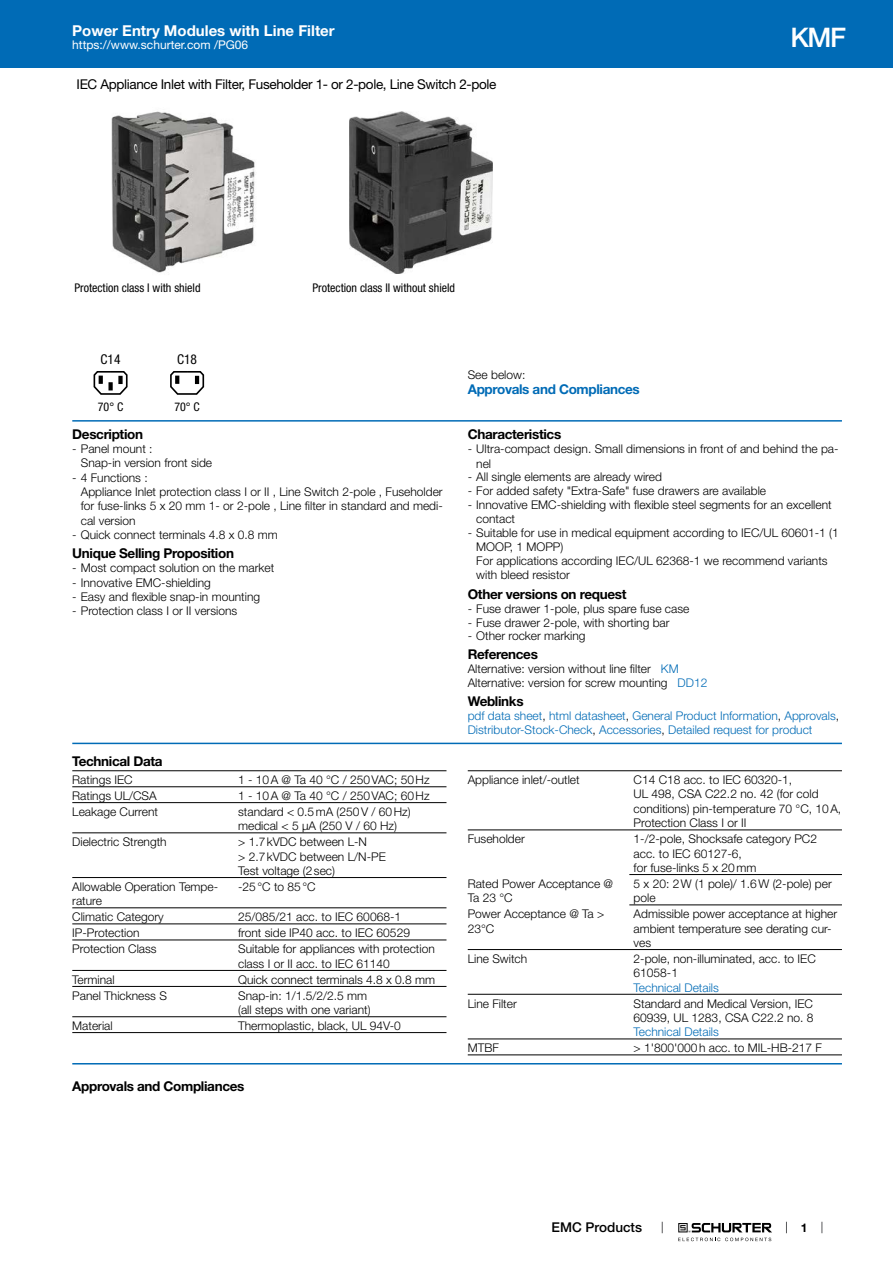
<style>
.page{position:relative;width:893px;height:1263px;background:#fff}
.page>*{position:absolute;margin:0;border:0;box-sizing:border-box;transform-origin:0 0}
.t1{font:500 27px "Helvetica Neue LT";color:#fff}
.t2{font:700 15px "Helvetica Neue LT";color:#fff}
.t3{font:700 13.5px "Helvetica Neue LT";letter-spacing:-.025em;color:#000}
.t4{font:13.5px "Helvetica Neue LT";letter-spacing:-.025em;color:#000}
.t5{font:700 13.5px "Helvetica Neue LT";letter-spacing:-.025em;color:#006bb6}
.t6{font:500 13.5px "Helvetica Neue LT";color:#000}
.t7{font:condensed 13.5px "Helvetica Neue LT";color:#000}
.t8{font:300 12px/14.4px "Helvetica Neue LT";color:#000}
.t9{font:300 12px/14.4px "Helvetica Neue LT";color:#006bb6}
.t10{font:condensed 12px "Helvetica Neue LT";color:#000}
.t11{font:12px "Helvetica Neue LT";color:#fff}
.t12{font:700 12px "Helvetica Neue LT";color:#000}
.s1{color:#006bb6}
.s2{color:#000}
</style>
<div class="page">
<svg style="left:678px;top:1223px;width:94px;height:18px"></svg>
<div style="left:0;top:0;width:893px;height:68px;background:#006bb6"></div>
<img style="left:111px;top:111px;width:144px;height:162px">
<img style="left:350px;top:111px;width:142px;height:163px">
<svg style="left:94px;top:371px;width:34px;height:24px"></svg>
<svg style="left:170px;top:371px;width:34px;height:24px"></svg>
<hr style="left:72px;top:420px;width:770px;height:2px;background:#006bb6">
<hr style="left:72px;top:743px;width:770px;height:1px;background:#006bb6">
<hr style="left:72px;top:770px;width:374px;height:1px;background:#000">
<hr style="left:72px;top:786px;width:374px;height:1px;background:#000">
<hr style="left:72px;top:802px;width:374px;height:1px;background:#000">
<hr style="left:72px;top:832px;width:374px;height:1px;background:#000">
<hr style="left:72px;top:877px;width:374px;height:1px;background:#000">
<hr style="left:72px;top:907px;width:374px;height:1px;background:#000">
<hr style="left:72px;top:923px;width:374px;height:1px;background:#000">
<hr style="left:72px;top:939px;width:374px;height:1px;background:#000">
<hr style="left:72px;top:970px;width:374px;height:1px;background:#000">
<hr style="left:72px;top:986px;width:374px;height:1px;background:#000">
<hr style="left:72px;top:1016px;width:374px;height:1px;background:#000">
<hr style="left:72px;top:1032px;width:374px;height:1px;background:#000">
<hr style="left:468px;top:770px;width:374px;height:1px;background:#000">
<hr style="left:468px;top:829px;width:374px;height:1px;background:#000">
<hr style="left:629px;top:874px;width:213px;height:1px;background:#000">
<hr style="left:629px;top:904px;width:213px;height:1px;background:#000">
<hr style="left:468px;top:949px;width:374px;height:1px;background:#000">
<hr style="left:468px;top:994px;width:374px;height:1px;background:#000">
<hr style="left:468px;top:1038px;width:374px;height:1px;background:#000">
<hr style="left:468px;top:1054px;width:374px;height:1px;background:#000">
<hr style="left:72px;top:1063px;width:770px;height:1px;background:#006bb6">
<p class="t2" style="left:72px;top:21px;width:264px">Power Entry Modules with Line Filter</p>
<p class="t11" style="left:72px;top:38px;width:178px">https://www.schurter.com /PG06</p>
<p class="t4" style="left:77px;top:76px;width:421px">IEC Appliance Inlet with Filter, Fuseholder 1- or 2-pole, Line Switch 2-pole</p>
<p class="t10" style="left:74px;top:281px;width:128px">Protection class I with shield</p>
<p class="t10" style="left:313px;top:281px;width:144px">Protection class II without shield</p>
<p class="t7" style="left:101px;top:351px;width:21px">C14</p>
<p class="t10" style="left:98px;top:400px;width:27px">70° C</p>
<p class="t7" style="left:177px;top:351px;width:21px">C18</p>
<p class="t10" style="left:174px;top:400px;width:27px">70° C</p>
<p class="t8" style="left:468px;top:368px;width:59px">See below:</p>
<p class="t5" style="left:468px;top:381px;width:174px">Approvals and Compliances</p>
<h1 class="t1" style="left:790px;top:21px;width:57px">KMF</h1>
<p class="t3" style="left:72px;top:426px;width:72px">Description</p>
<p class="t8" style="left:81px;top:441px;width:133px;text-indent:-9px">- Panel mount :<br>Snap-in version front side</p>
<p class="t8" style="left:81px;top:470px;width:364px;text-indent:-9px">- 4 Functions :<br>Appliance Inlet protection class I or II , Line Switch 2-pole , Fuseholder for fuse-links 5 x 20 mm 1‑ or 2‑pole , Line filter in standard and medi&shy;cal version</p>
<p class="t8" style="left:72px;top:528px;width:207px">- Quick connect terminals 4.8 x 0.8 mm</p>
<p class="t3" style="left:72px;top:545px;width:163px">Unique Selling Proposition</p>
<p class="t8" style="left:72px;top:560px;width:204px">- Most compact solution on the market</p>
<p class="t8" style="left:72px;top:575px;width:140px">- Innovative EMC-shielding</p>
<p class="t8" style="left:72px;top:589px;width:189px">- Easy and flexible snap-in mounting</p>
<p class="t8" style="left:72px;top:604px;width:166px">- Protection class I or II versions</p>
<p class="t3" style="left:72px;top:753px;width:92px">Technical Data</p>
<p class="t8" style="left:72px;top:772px;width:62px">Ratings IEC</p>
<p class="t8" style="left:238px;top:772px;width:193px">1 - 10A @ Ta 40 °C / 250VAC; 50Hz</p>
<p class="t8" style="left:72px;top:788px;width:86px">Ratings UL/CSA</p>
<p class="t8" style="left:238px;top:788px;width:193px">1 - 10A @ Ta 40 °C / 250VAC; 60Hz</p>
<p class="t8" style="left:72px;top:804px;width:87px">Leakage Current</p>
<p class="t8" style="left:238px;top:804px;width:174px">standard &lt; 0.5mA (250V / 60Hz) medical &lt; 5 µA (250 V / 60 Hz)</p>
<p class="t8" style="left:72px;top:834px;width:96px">Dielectric Strength</p>
<p class="t8" style="left:238px;top:834px;width:149px">&gt; 1.7kVDC between L-N<br>&gt; 2.7kVDC between L/N-PE<br>Test voltage (2sec)</p>
<p class="t8" style="left:72px;top:879px;width:147px">Allowable Operation Tempe&shy;rature</p>
<p class="t8" style="left:238px;top:879px;width:79px">-25°C to 85°C</p>
<p class="t8" style="left:72px;top:909px;width:93px">Climatic Category</p>
<p class="t8" style="left:238px;top:909px;width:164px">25/085/21 acc. to IEC 60068-1</p>
<p class="t8" style="left:72px;top:925px;width:69px">IP-Protection</p>
<p class="t8" style="left:238px;top:925px;width:173px">front side IP40 acc. to IEC 60529</p>
<p class="t8" style="left:72px;top:941px;width:86px">Protection Class</p>
<p class="t8" style="left:238px;top:941px;width:198px">Suitable for appliances with protection class I or II acc. to IEC 61140</p>
<p class="t8" style="left:72px;top:972px;width:44px">Terminal</p>
<p class="t8" style="left:238px;top:972px;width:199px">Quick connect terminals 4.8 x 0.8 mm</p>
<p class="t8" style="left:72px;top:988px;width:96px">Panel Thickness S</p>
<p class="t8" style="left:238px;top:988px;width:134px">Snap-in: 1/1.5/2/2.5 mm (all steps with one variant)</p>
<p class="t8" style="left:72px;top:1018px;width:42px">Material</p>
<p class="t8" style="left:238px;top:1018px;width:164px">Thermoplastic, black, UL 94V-0</p>
<p class="t3" style="left:72px;top:1077px;width:174px">Approvals and Compliances</p>
<p class="t3" style="left:468px;top:426px;width:95px">Characteristics</p>
<p class="t8" style="left:476px;top:441px;width:364px;text-indent:-9px">- Ultra-compact design. Small dimensions in front of and behind the pa&shy;nel</p>
<p class="t8" style="left:468px;top:470px;width:196px">- All single elements are already wired</p>
<p class="t8" style="left:468px;top:483px;width:300px">- For added safety "Extra-Safe" fuse drawers are available</p>
<p class="t8" style="left:476px;top:497px;width:357px;text-indent:-9px">- Innovative EMC-shielding with flexible steel segments for an excellent contact</p>
<p class="t8" style="left:476px;top:525px;width:364px;text-indent:-9px">- Suitable for use in medical equipment according to IEC/UL 60601-1 (1<br>MOOP, 1 MOPP)<br>For applications according IEC/UL 62368-1 we recommend variants with bleed resistor</p>
<p class="t3" style="left:468px;top:586px;width:160px">Other versions on request</p>
<p class="t8" style="left:468px;top:601px;width:223px">- Fuse drawer 1-pole, plus spare fuse case</p>
<p class="t8" style="left:468px;top:615px;width:203px">- Fuse drawer 2-pole, with shorting bar</p>
<p class="t8" style="left:468px;top:628px;width:119px">- Other rocker marking</p>
<p class="t3" style="left:468px;top:646px;width:72px">References</p>
<p class="t8" style="left:468px;top:662px;width:241px;line-height:13.8px">Alternative: version without line filter <span class="s1">KM<br></span>Alternative: version for screw mounting <span class="s1">DD12</span></p>
<p class="t3" style="left:468px;top:693px;width:57px">Weblinks</p>
<p class="t9" style="left:468px;top:708px;width:373px">pdf data sheet<span class="s2">,</span> html datasheet<span class="s2">,</span> General Product Information<span class="s2">,</span> Approvals<span class="s2">,<br></span>Distributor-Stock-Check<span class="s2">,</span> Accessories<span class="s2">,</span> Detailed request for product</p>
<p class="t8" style="left:468px;top:772px;width:114px">Appliance inlet/-outlet</p>
<p class="t8" style="left:634px;top:772px;width:209px">C14 C18 acc. to IEC 60320-1,<br>UL 498, CSA C22.2 no. 42 (for cold conditions) pin-temperature 70 °C, 10A,<br>Protection Class I or II</p>
<p class="t8" style="left:468px;top:831px;width:59px">Fuseholder</p>
<p class="t8" style="left:634px;top:831px;width:185px">1-/2-pole, Shocksafe category PC2 acc. to IEC 60127-6,<br>for fuse-links 5 x 20mm</p>
<p class="t8" style="left:468px;top:876px;width:147px">Rated Power Acceptance @<br>Ta 23 °C</p>
<p class="t8" style="left:634px;top:876px;width:200px">5 x 20: 2W (1 pole)/ 1.6W (2-pole) per pole</p>
<p class="t8" style="left:468px;top:906px;width:138px">Power Acceptance @ Ta &gt;<br>23°C</p>
<p class="t8" style="left:634px;top:906px;width:205px">Admissible power acceptance at higher ambient temperature see derating cur&shy;ves</p>
<p class="t8" style="left:468px;top:951px;width:61px">Line Switch</p>
<p class="t8" style="left:634px;top:951px;width:184px">2-pole, non-illuminated, acc. to IEC<br>61058-1</p>
<p class="t9" style="left:634px;top:980px;width:87px">Technical Details</p>
<p class="t8" style="left:468px;top:996px;width:51px">Line Filter</p>
<p class="t8" style="left:634px;top:996px;width:181px">Standard and Medical Version, IEC<br>60939, UL 1283, CSA C22.2 no. 8</p>
<p class="t9" style="left:634px;top:1025px;width:87px">Technical Details</p>
<p class="t8" style="left:468px;top:1040px;width:33px">MTBF</p>
<p class="t8" style="left:634px;top:1040px;width:190px">&gt; 1'800'000h acc. to MIL-HB-217 F</p>
<p class="t6" style="left:552px;top:1219px;width:92px">EMC Products</p>
<p class="t12" style="left:801px;top:1220px;width:8px">1</p>
</div>
